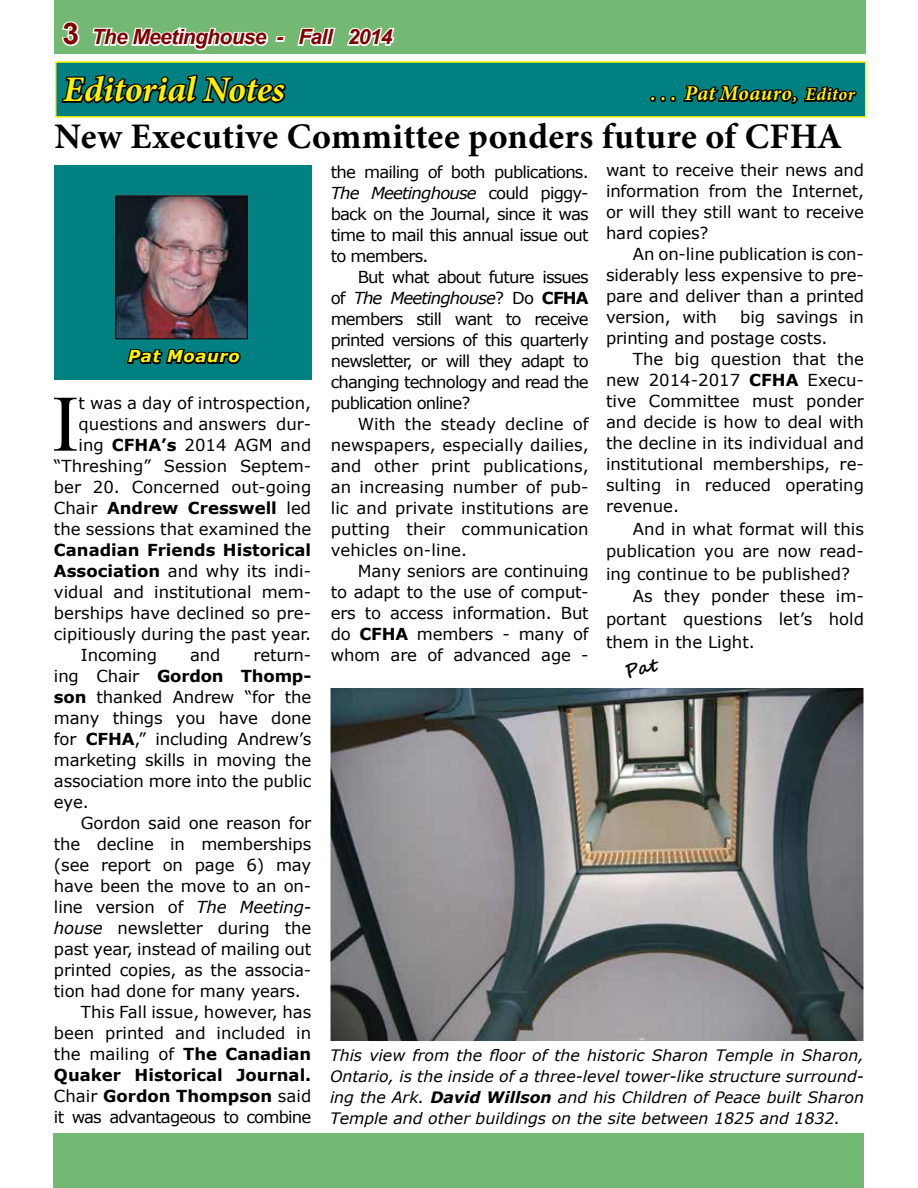
<style>
.page{position:relative;width:918px;height:1188px;background:#fff}
.page>*{position:absolute;margin:0;border:0;box-sizing:border-box;transform-origin:0 0}
.t1{font:79.95px "Times New Roman";color:#000}
.t2{font:700 36px "Minion Pro";letter-spacing:.01em;color:#000}
.t3{font:italic 700 36px "Minion Pro";letter-spacing:-.005em;color:#fff200}
.t4{font:italic 700 21px "Arial";letter-spacing:-.03em;color:#800000}
.t5{font:italic 700 21px "Minion Pro";letter-spacing:.015em;color:#fff200}
.t6{font:16.5px/21px "Verdana";letter-spacing:-.01em;color:#000;text-align:justify}
.t7{font:700 16.5px "Verdana";color:#000}
.t8{font:16.5px "Verdana";letter-spacing:-.05em;color:#000}
.t9{font:italic 700 16.5px "Verdana";letter-spacing:.04em;color:#fff200}
.t10{font:italic 15.75px/21px "Verdana";color:#000;text-align:justify}
.s1{font-style:normal;font-size:30px}
.s2{font-size:18px}
.s3{font-weight:700}
.s4{font-style:italic}
.s5{font-weight:400}
</style>
<div class="page">
<div style="left:54px;top:0;width:812px;height:54px;background:#73b973"></div>
<div style="left:54px;top:1133px;width:810px;height:55px;background:#73b973"></div>
<svg style="left:297px;top:27px;width:39px;height:19px"></svg>
<svg style="left:347px;top:27px;width:48px;height:19px"></svg>
<div style="left:56px;top:62px;width:810px;height:55px;background:#008080"></div>
<div style="left:55px;top:61px;width:811px;height:57px;border:2px solid #fff200"></div>
<svg style="left:60px;top:21px;width:227px;height:97px"></svg>
<svg style="left:650px;top:85px;width:207px;height:20px"></svg>
<div style="left:54px;top:165px;width:258px;height:215px;background:#008080"></div>
<img style="left:117px;top:198px;width:129px;height:139px">
<div style="left:115px;top:196px;width:133px;height:143px;border:1px solid #000"></div>
<svg style="left:125px;top:330px;width:118px;height:35px"></svg>
<img style="left:332px;top:689px;width:530px;height:351px">
<p class="t4" style="left:63px;top:23px;width:331px"><span class="s1">3</span> The Meetinghouse - Fall 2014</p>
<h2 class="t3" style="left:63px;top:64px;width:223px">Editorial Notes</h2>
<p class="t5" style="left:651px;top:79px;width:206px">. . . Pat Moauro<span class="s2">, Editor</span></p>
<h2 class="t2" style="left:54px;top:112px;width:789px">New Executive Committee ponders future of CFHA</h2>
<p class="t9" style="left:128px;top:345px;width:113px">Pat Moauro</p>
<p class="t6" style="left:54px;top:392px;width:259px;text-align:right">t was a day of introspection, questions and answers dur&shy;ing <span class="s3">CFHA’s</span> 2014 AGM and “Threshing” Session Septem&shy;ber 20. Concerned out-going<br>Chair <span class="s3">Andrew Cresswell</span> led the sessions that examined the</p>
<p class="t7" style="left:54px;top:538px;width:259px">Canadian Friends Historical</p>
<p class="t6" style="left:54px;top:560px;width:259px"><span class="s3">Association</span> and why its indi-</p>
<p class="t6" style="left:54px;top:581px;width:259px">vidual and institutional mem-</p>
<p class="t6" style="left:54px;top:602px;width:259px">berships have declined so pre-</p>
<p class="t6" style="left:54px;top:623px;width:259px">cipitiously during the past year.</p>
<p class="t6" style="left:81px;top:644px;width:78px">Incoming</p>
<p class="t6" style="left:190px;top:644px;width:32px">and</p>
<h1 class="t1" style="left:52px;top:370px;width:28px">I</h1>
<p class="t6" style="left:54px;top:644px;width:259px;text-indent:200px">return&shy;ing Chair <span class="s3">Gordon Thomp&shy;son</span> thanked Andrew “for the many things you have done for <span class="s3">CFHA</span>,” including Andrew’s marketing skills in moving the association more into the public eye.</p>
<p class="t6" style="left:81px;top:812px;width:232px">Gordon said one reason for</p>
<p class="t6" style="left:54px;top:833px;width:259px">the decline in memberships</p>
<p class="t6" style="left:54px;top:854px;width:259px">(see report on page 6) may</p>
<p class="t6" style="left:54px;top:875px;width:259px">have been the move to an on-</p>
<p class="t6" style="left:54px;top:896px;width:259px">line version of <span class="s4">The Meeting-</span></p>
<p class="t6" style="left:54px;top:917px;width:259px"><span class="s4">house</span> newsletter during the</p>
<p class="t6" style="left:54px;top:938px;width:259px">past year, instead of mailing out</p>
<p class="t6" style="left:54px;top:959px;width:259px">printed copies, as the associa-</p>
<p class="t6" style="left:54px;top:980px;width:248px">tion had done for many years.</p>
<p class="t6" style="left:81px;top:1001px;width:232px">This Fall issue, however, has</p>
<p class="t6" style="left:54px;top:1022px;width:259px">been printed and included in</p>
<p class="t6" style="left:54px;top:1043px;width:259px">the mailing of <span class="s3">The Canadian</span></p>
<p class="t7" style="left:54px;top:1063px;width:259px">Quaker Historical Journal.</p>
<p class="t7" style="left:54px;top:1084px;width:259px"><span class="s5">Chair</span> Gordon Thompson <span class="s5">said</span></p>
<p class="t8" style="left:54px;top:1105px;width:259px">it was advantageous to combine</p>
<p class="t6" style="left:331px;top:161px;width:260px">the mailing of both publications.<br><span class="s4">The Meetinghouse</span> could piggy&shy;back on the Journal, since it was time to mail this annual issue out to members.</p>
<p class="t6" style="left:331px;top:266px;width:260px;text-indent:27px">But what about future issues of <span class="s4">The Meetinghouse</span>? Do <span class="s3">CFHA </span>members still want to receive printed versions of this quarterly newsletter, or will they adapt to changing technology and read the publication online?</p>
<p class="t6" style="left:331px;top:413px;width:260px;text-indent:27px">With the steady decline of newspapers, especially dailies, and other print publications, an increasing number of pub&shy;lic and private institutions are putting their communication vehicles on-line.</p>
<p class="t6" style="left:331px;top:560px;width:260px;text-indent:27px">Many seniors are continuing to adapt to the use of comput&shy;ers to access information. But do <span class="s3">CFHA</span> members - many of whom are of advanced age -</p>
<p class="t6" style="left:606px;top:160px;width:260px">want to receive their news and information from the Internet, or will they still want to receive hard copies?</p>
<p class="t6" style="left:606px;top:244px;width:260px;text-indent:27px">An on-line publication is con&shy;siderably less expensive to pre&shy;pare and deliver than a printed version, with</p>
<p class="t6" style="left:606px;top:307px;width:260px;text-indent:134px">big savings in printing and postage costs.</p>
<p class="t6" style="left:606px;top:349px;width:260px;text-indent:27px">The big question that the new 2014-2017 <span class="s3">CFHA</span> Execu&shy;tive Committee must ponder and decide is how to deal with the decline in its individual and institutional memberships, re&shy;sulting in reduced operating revenue.</p>
<p class="t6" style="left:633px;top:518px;width:233px">And in what format will this</p>
<p class="t6" style="left:606px;top:541px;width:259px">publication you are now read-</p>
<p class="t6" style="left:606px;top:563px;width:246px">ing continue to be published?</p>
<p class="t6" style="left:633px;top:586px;width:232px">As they ponder these im-</p>
<p class="t6" style="left:606px;top:608px;width:260px">portant questions let’s hold</p>
<p class="t6" style="left:606px;top:631px;width:150px">them in the Light.</p>
<p class="t10" style="left:330px;top:1045px;width:536px">This view from the floor of the historic Sharon Temple in Sharon, Ontario, is the inside of a three-level tower-like structure surround&shy;ing the Ark. <span class="s3">David Willson</span> and his Children of Peace built Sharon Temple and other buildings on the site between 1825 and 1832.</p>
</div>
